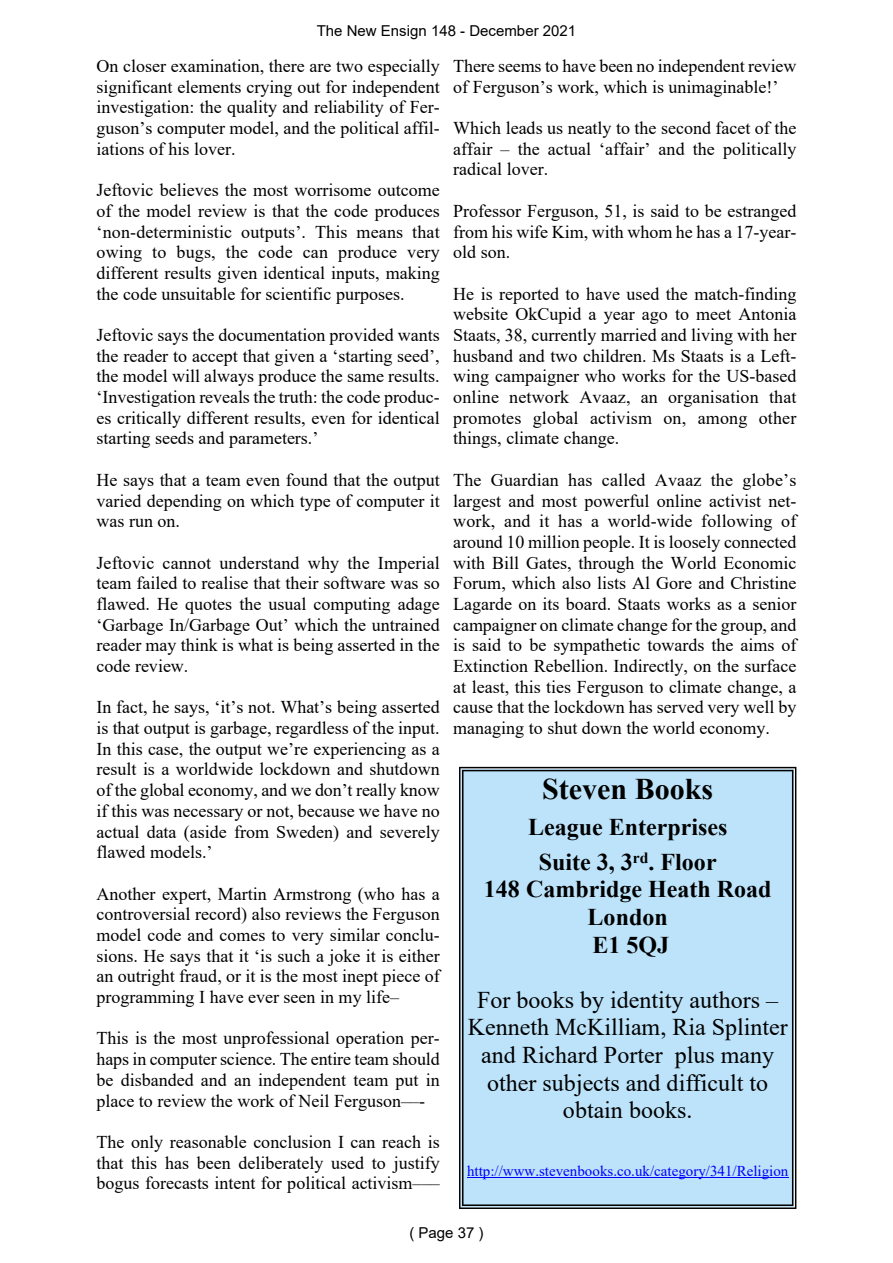
<style>
.page{position:relative;width:893px;height:1263px;background:#fff}
.page>*{position:absolute;margin:0;border:0;box-sizing:border-box;transform-origin:0 0}
.t1{font:700 30px "Times New Roman";color:#000}
.t2{font:24px/27.6px "Times New Roman";color:#000;text-align:center}
.t3{font:700 24px/27.6px "Times New Roman";color:#000;text-align:center}
.t4{font:18px/20.7px "Times New Roman";color:#000;text-align:justify}
.t5{font:15px "Times New Roman";color:#00f}
.t6{font:15px "Arial";color:#000}
</style>
<div class="page">
<div style="left:459px;top:767px;width:337px;height:442px;background:#bce3fa"></div>
<hr style="left:467px;top:1177px;width:321px;height:1px;background:#00f">
<p class="t6" style="left:317px;top:25px;width:261px">The New Ensign 148 - December 2021</p>
<p class="t4" style="left:97px;top:57px;width:345px">On closer examination, there are two especially significant elements crying out for independent investigation: the quality and reliability of Fer&shy;guson’s computer model, and the political affil&shy;iations of his lover.</p>
<p class="t4" style="left:97px;top:181px;width:345px">Jeftovic believes the most worrisome outcome of the model review is that the code produces ‘non-deterministic outputs’. This means that owing to bugs, the code can produce very different results given identical inputs, making the code unsuitable for scientific purposes.</p>
<p class="t4" style="left:97px;top:326px;width:345px">Jeftovic says the documentation provided wants the reader to accept that given a ‘starting seed’, the model will always produce the same results. ‘Investigation reveals the truth: the code produc&shy;es critically different results, even for identical starting seeds and parameters.’</p>
<p class="t4" style="left:97px;top:471px;width:345px">He says that a team even found that the output varied depending on which type of computer it was run on.</p>
<p class="t4" style="left:97px;top:554px;width:345px">Jeftovic cannot understand why the Imperial team failed to realise that their software was so flawed. He quotes the usual computing adage ‘Garbage In/Garbage Out’ which the untrained reader may think is what is being asserted in the code review.</p>
<p class="t4" style="left:97px;top:699px;width:345px">In fact, he says, ‘it’s not. What’s being asserted is that output is garbage, regardless of the input.<br>In this case, the output we’re experiencing as a result is a worldwide lockdown and shutdown of the global economy, and we don’t really know if this was necessary or not, because we have no actual data (aside from Sweden) and severely flawed models.’</p>
<p class="t4" style="left:97px;top:885px;width:345px">Another expert, Martin Armstrong (who has a controversial record) also reviews the Ferguson model code and comes to very similar conclu&shy;sions. He says that it ‘is such a joke it is either an outright fraud, or it is the most inept piece of programming I have ever seen in my life–</p>
<p class="t4" style="left:97px;top:1030px;width:345px">This is the most unprofessional operation per&shy;haps in computer science. The entire team should be disbanded and an independent team put in place to review the work of Neil Ferguson––-</p>
<p class="t4" style="left:97px;top:1133px;width:345px">The only reasonable conclusion I can reach is that this has been deliberately used to justify bogus forecasts intent for political activism–––</p>
<p class="t4" style="left:453px;top:57px;width:345px">There seems to have been no independent review of Ferguson’s work, which is unimaginable!’</p>
<p class="t4" style="left:453px;top:119px;width:345px">Which leads us neatly to the second facet of the affair – the actual ‘affair’ and the politically radical lover.</p>
<p class="t4" style="left:453px;top:202px;width:345px">Professor Ferguson, 51, is said to be estranged from his wife Kim, with whom he has a 17-year&shy;old son.</p>
<p class="t4" style="left:453px;top:285px;width:345px">He is reported to have used the match-finding website OkCupid a year ago to meet Antonia Staats, 38, currently married and living with her husband and two children. Ms Staats is a Left&shy;wing campaigner who works for the US-based online network Avaaz, an organisation that promotes global activism on, among other things, climate change.</p>
<p class="t4" style="left:453px;top:471px;width:345px">The Guardian has called Avaaz the globe’s largest and most powerful online activist net&shy;work, and it has a world-wide following of around 10 million people. It is loosely connected with Bill Gates, through the World Economic Forum, which also lists Al Gore and Christine Lagarde on its board. Staats works as a senior campaigner on climate change for the group, and is said to be sympathetic towards the aims of Extinction Rebellion. Indirectly, on the surface at least, this ties Ferguson to climate change, a cause that the lockdown has served very well by managing to shut down the world economy.</p>
<h1 class="t1" style="left:542px;top:779px;width:173px">Steven Books</h1>
<h2 class="t3" style="left:528px;top:812px;width:201px;line-height:34.7px">League Enterprises<br>Suite 3, 3<sup>rd</sup>. Floor</h2>
<h2 class="t3" style="left:484px;top:878px;width:289px">148 Cambridge Heath Road<br>London<br>E1 5QJ</h2>
<h2 class="t2" style="left:468px;top:988px;width:321px">For books by identity authors –<br>Kenneth McKilliam, Ria Splinter and Richard Porter plus many other subjects and difficult to obtain books.</h2>
<p class="t5" style="left:467px;top:1165px;width:323px">http://www.stevenbooks.co.uk/category/341/Religion</p>
<p class="t6" style="left:409px;top:1227px;width:76px">( Page 37 )</p>
</div>
